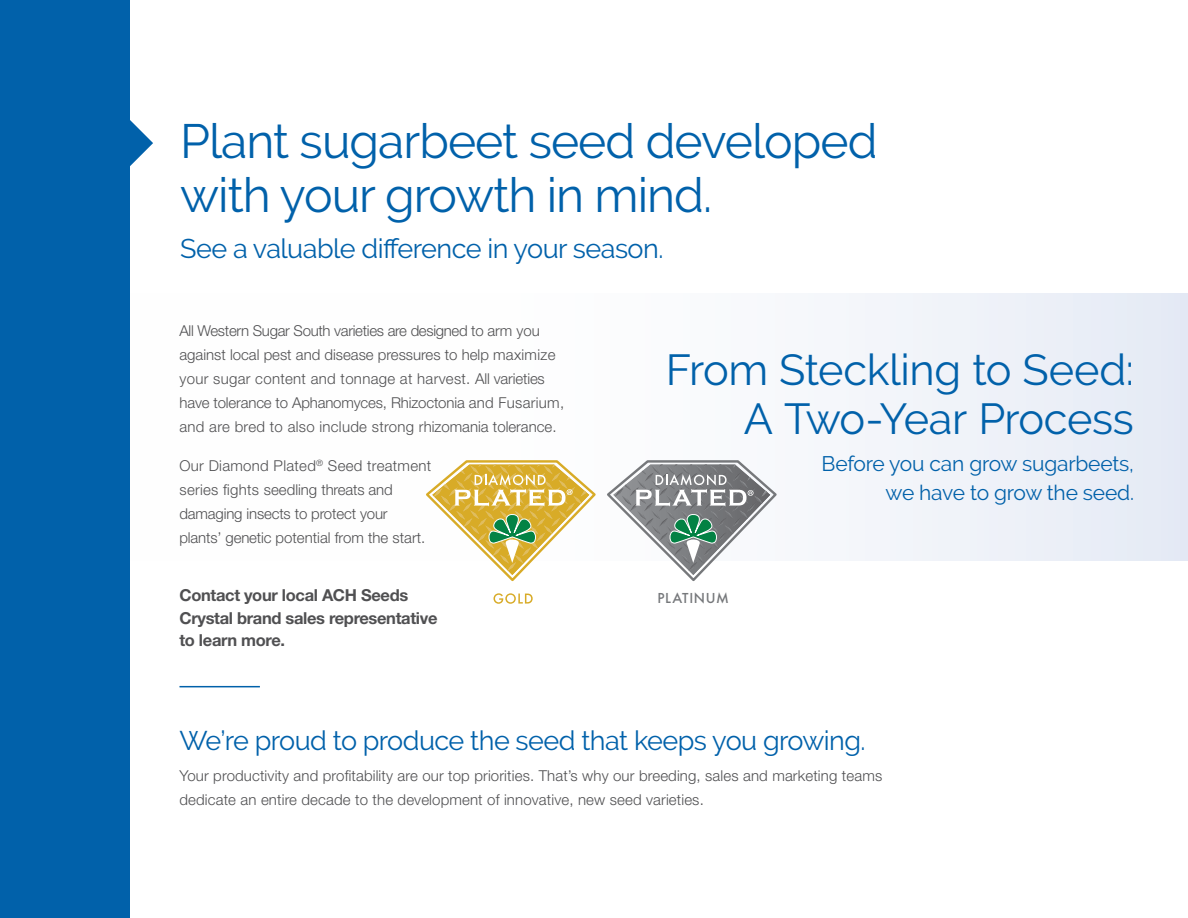
<style>
.page{position:relative;width:1188px;height:918px;background:#fff}
.page>*{position:absolute;margin:0;border:0;box-sizing:border-box;transform-origin:0 0}
.t1{font:48px "Raleway";letter-spacing:-.02em;color:#0161aa}
.t2{font:43.35px/49.1px "Raleway";letter-spacing:-.01em;color:#0161aa;text-align:right}
.t3{font:27px "Raleway";letter-spacing:-.02em;color:#0161aa}
.t4{font:21px "Raleway";letter-spacing:-.01em;color:#0161aa}
.t5{font:700 16.5px/22.5px "Helvetica Neue LT Std";letter-spacing:-.02em;color:#505052}
.t6{font:300 15px/24px "Helvetica Neue LT Std";letter-spacing:.01em;color:#505052}
.t7{font:300 15px/24px "Helvetica Neue LT Std";letter-spacing:-.01em;color:#505052}
.t8{font:500 13.35px "Futura";letter-spacing:.05em;color:#76787b}
</style>
<div class="page">
<div style="left:71px;top:293px;width:1117px;height:268px;background:linear-gradient(to right,#fff,#eaeef7)"></div>
<div style="left:0;top:0;width:130px;height:918px;background:#0161aa"></div>
<svg style="left:130px;top:120px;width:23px;height:46px"></svg>
<hr style="left:179px;top:686px;width:81px;height:1px;background:#0161aa">
<svg style="left:607px;top:460px;width:170px;height:121px"></svg>
<svg style="left:494px;top:593px;width:39px;height:11px"></svg>
<svg style="left:426px;top:460px;width:170px;height:122px"></svg>
<p class="t1" style="left:180px;top:113px;width:699px">Plant sugarbeet seed developed</p>
<p class="t1" style="left:180px;top:167px;width:533px">with your growth in mind.</p>
<p class="t3" style="left:180px;top:233px;width:485px">See a valuable difference in your season.</p>
<p class="t6" style="left:179px;top:319px;width:386px">All Western Sugar South varieties are designed to arm you against local pest and disease pressures to help maximize your sugar content and tonnage at harvest. All varieties have tolerance to Aphanomyces, Rhizoctonia and Fusarium, and are bred to also include strong rhizomania tolerance.</p>
<p class="t6" style="left:179px;top:454px;width:253px">Our Diamond Plated<sup>®</sup> Seed treatment</p>
<p class="t7" style="left:179px;top:478px;width:247px">series fights seedling threats and damaging insects to protect your plants’ genetic potential from the start.</p>
<p class="t5" style="left:179px;top:584px;width:260px">Contact your local ACH Seeds<br>Crystal brand sales representative to learn more.</p>
<p class="t2" style="left:666px;top:345px;width:470px">From Steckling to Seed:<br>A Two-Year Process</p>
<p class="t4" style="left:822px;top:451px;width:314px">Before you can grow sugarbeets,</p>
<p class="t4" style="left:886px;top:480px;width:250px">we have to grow the seed.</p>
<p class="t8" style="left:657px;top:589px;width:73px">PLATINUM</p>
<p class="t3" style="left:179px;top:725px;width:688px">We’re proud to produce the seed that keeps you growing.</p>
<p class="t6" style="left:179px;top:763px;width:704px">Your productivity and profitability are our top priorities. That’s why our breeding, sales and marketing teams dedicate an entire decade to the development of innovative, new seed varieties.</p>
</div>
